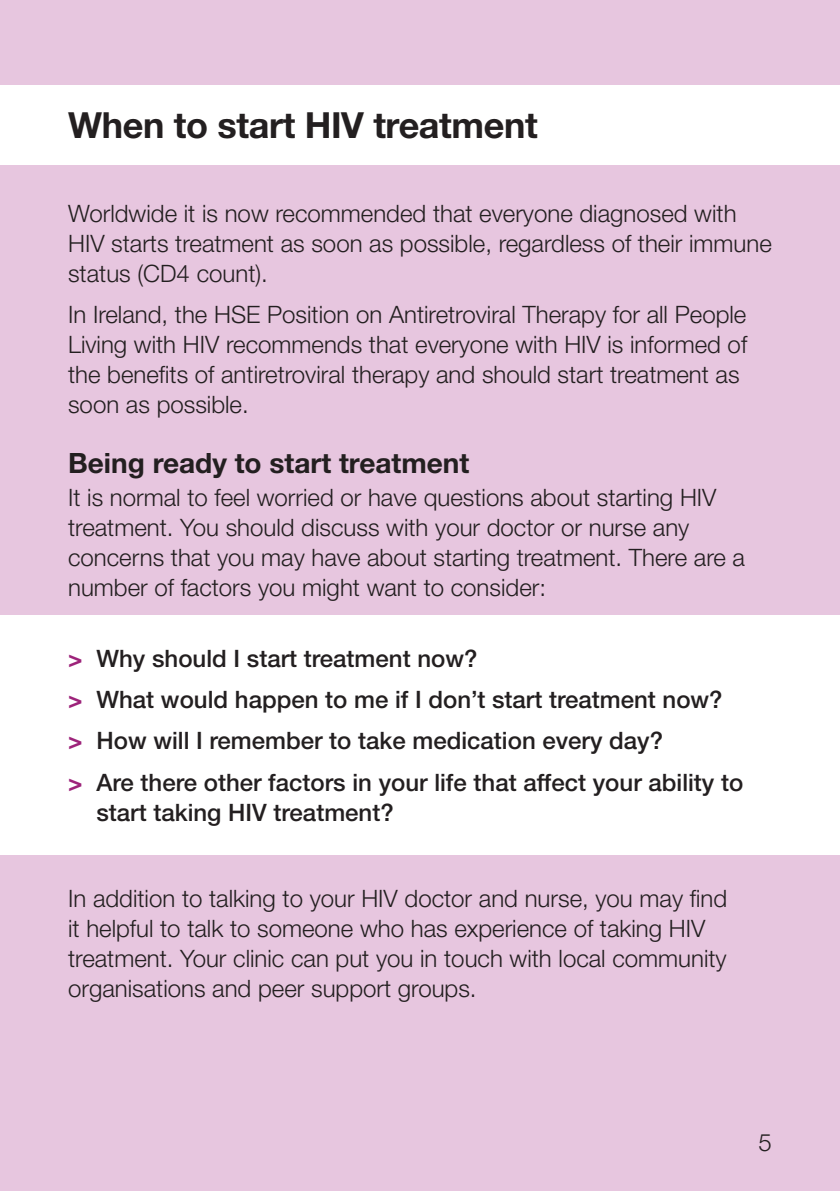
<style>
.page{position:relative;width:840px;height:1191px;background:#fff}
.page>*{position:absolute;margin:0;border:0;box-sizing:border-box;transform-origin:0 0}
.t1{font:700 36px "Helvetica Neue LT Std";letter-spacing:-.01em;color:#231f20}
.t2{font:700 28px "Helvetica Neue LT Std";color:#231f20}
.t3{font:300 24px/30px "Helvetica Neue LT Std";color:#231f20}
.t4{font:500 24px/30px "Helvetica Neue LT Std";color:#231f20}
.s1{font-weight:700;color:#9d237a}
</style>
<div class="page">
<div style="left:0;top:0;width:839px;height:1191px;background:#e7c6df"></div>
<div style="left:0;top:85px;width:839px;height:79px;background:#fff"></div>
<div style="left:0;top:615px;width:839px;height:239px;background:#fff"></div>
<p class="t1" style="left:68px;top:102px;width:471px">When to start HIV treatment</p>
<p class="t3" style="left:68px;top:198px;width:704px">Worldwide it is now recommended that everyone diagnosed with<br>HIV starts treatment as soon as possible, regardless of their immune status (CD4 count).</p>
<p class="t3" style="left:68px;top:299px;width:680px">In Ireland, the HSE Position on Antiretroviral Therapy for all People Living with HIV recommends that everyone with HIV is informed of the benefits of antiretroviral therapy and should start treatment as soon as possible.</p>
<p class="t2" style="left:68px;top:446px;width:402px">Being ready to start treatment</p>
<p class="t3" style="left:68px;top:482px;width:678px">It is normal to feel worried or have questions about starting HIV treatment. You should discuss with your doctor or nurse any concerns that you may have about starting treatment. There are a number of factors you might want to consider:</p>
<p class="t4" style="left:68px;top:643px;width:410px"><span class="s1">&gt;</span> Why should I start treatment now?</p>
<p class="t4" style="left:68px;top:684px;width:655px"><span class="s1">&gt;</span> What would happen to me if I don’t start treatment now?</p>
<p class="t4" style="left:68px;top:725px;width:596px"><span class="s1">&gt;</span> How will I remember to take medication every day?</p>
<p class="t4" style="left:96px;top:767px;width:648px;text-indent:-28px"><span class="s1">&gt;</span> Are there other factors in your life that affect your ability to start taking HIV treatment?</p>
<p class="t3" style="left:68px;top:883px;width:660px">In addition to talking to your HIV doctor and nurse, you may find it helpful to talk to someone who has experience of taking HIV treatment. Your clinic can put you in touch with local community organisations and peer support groups.</p>
<p class="t3" style="left:758px;top:1127px;width:15px">5</p>
</div>
